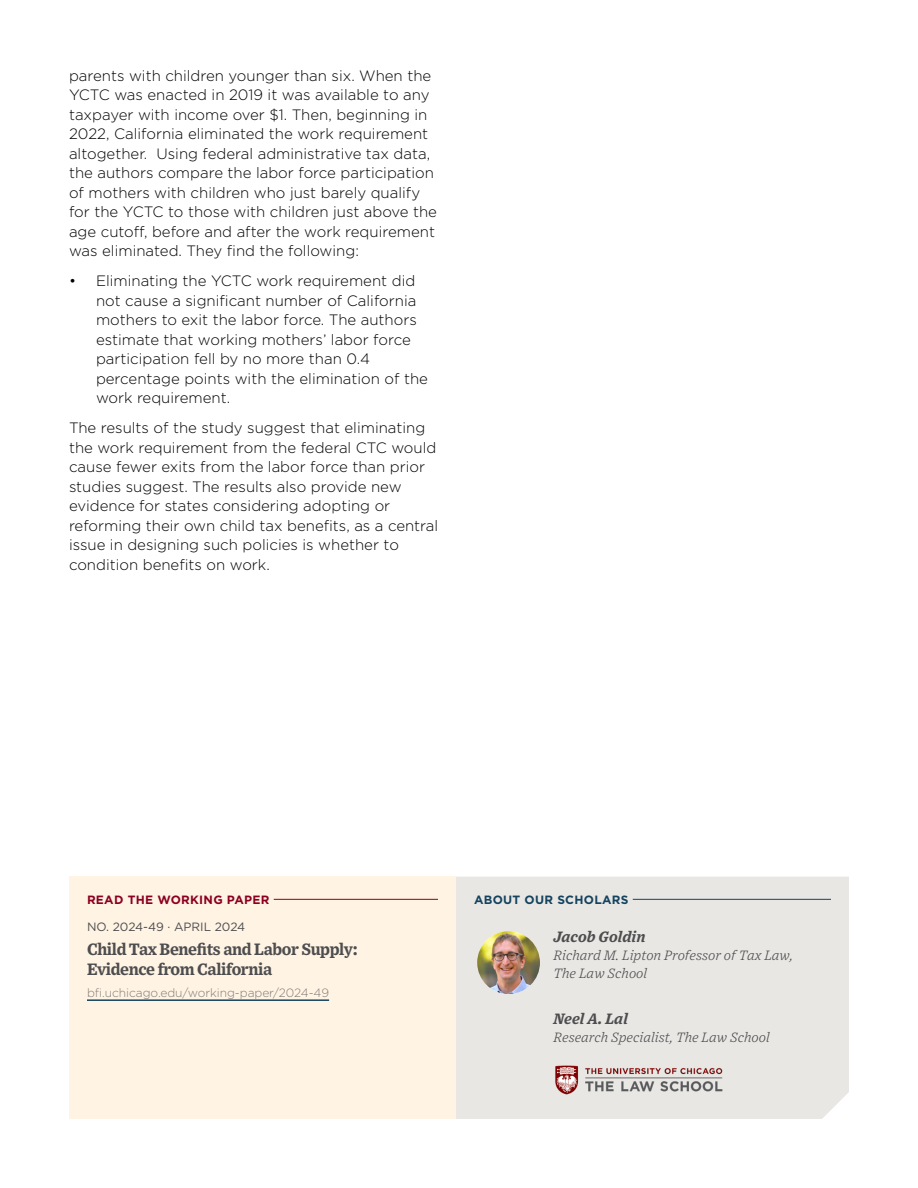
<style>
.page{position:relative;width:918px;height:1188px;background:#fff}
.page>*{position:absolute;margin:0;border:0;box-sizing:border-box;transform-origin:0 0}
.t1{font:700 16.5px/19.5px "Exchange";letter-spacing:-.025em;color:#4d4d4f}
.t2{font:300 15px/19.5px "Gotham";color:#000}
.t3{font:italic 700 15px "Exchange";color:#4d4d4f}
.t4{font:italic 300 13.5px/18px "Exchange";color:#4d4d4f}
.t5{font:300 12px "Gotham";letter-spacing:-.005em;color:#817b76}
.t6{font:12px "Gotham";color:#4d4d4f}
.t7{font:700 12px "Gotham";letter-spacing:.025em;color:#8b0021}
.t8{font:700 12px "Gotham";letter-spacing:.025em;color:#14435f}
</style>
<div class="page">
<div style="left:69px;top:877px;width:387px;height:242px;background:#fff3e3"></div>
<hr style="left:87px;top:899px;width:351px;height:1px;background:#8b0021">
<div style="left:87px;top:895px;width:187px;height:11px;background:#fff3e3"></div>
<hr style="left:87px;top:999px;width:242px;height:2px;background:#14435f">
<div style="left:456px;top:877px;width:393px;height:242px;background:#e9e7e4"></div>
<hr style="left:474px;top:899px;width:357px;height:1px;background:#14435f">
<div style="left:474px;top:895px;width:159px;height:11px;background:#e9e7e4"></div>
<img style="left:477px;top:931px;width:63px;height:63px;border-radius:31px">
<img style="left:555px;top:1060px;width:171px;height:40px">
<p class="t2" style="left:69px;top:66px;width:370px">parents with children younger than six. When the YCTC was enacted in 2019 it was available to any taxpayer with income over $1. Then, beginning in 2022, California eliminated the work requirement altogether. Using federal administrative tax data, the authors compare the labor force participation of mothers with children who just barely qualify for the YCTC to those with children just above the age cutoff, before and after the work requirement was eliminated. They find the following:</p>
<p class="t2" style="left:96px;top:271px;width:334px;text-indent:-27px">• Eliminating the YCTC work requirement did not cause a significant number of California mothers to exit the labor force. The authors estimate that working mothers’ labor force participation fell by no more than 0.4 percentage points with the elimination of the work requirement.</p>
<p class="t2" style="left:69px;top:418px;width:371px">The results of the study suggest that eliminating the work requirement from the federal CTC would cause fewer exits from the labor force than prior studies suggest. The results also provide new evidence for states considering adopting or reforming their own child tax benefits, as a central issue in designing such policies is whether to condition benefits on work.</p>
<p class="t7" style="left:87px;top:892px;width:184px">READ THE WORKING PAPER</p>
<p class="t6" style="left:87px;top:919px;width:160px">NO. 2024-49 · APRIL 2024</p>
<p class="t1" style="left:87px;top:939px;width:272px">Child Tax Benefits and Labor Supply:<br>Evidence from California</p>
<p class="t5" style="left:87px;top:985px;width:244px">bfi.uchicago.edu/working-paper/2024-49</p>
<p class="t8" style="left:474px;top:892px;width:156px">ABOUT OUR SCHOLARS</p>
<p class="t3" style="left:553px;top:925px;width:94px">Jacob Goldin</p>
<p class="t4" style="left:554px;top:945px;width:241px">Richard M. Lipton Professor of Tax Law,<br>The Law School</p>
<p class="t3" style="left:554px;top:1007px;width:76px">Neel A. Lal</p>
<p class="t4" style="left:554px;top:1028px;width:218px">Research Specialist, The Law School</p>
</div>
